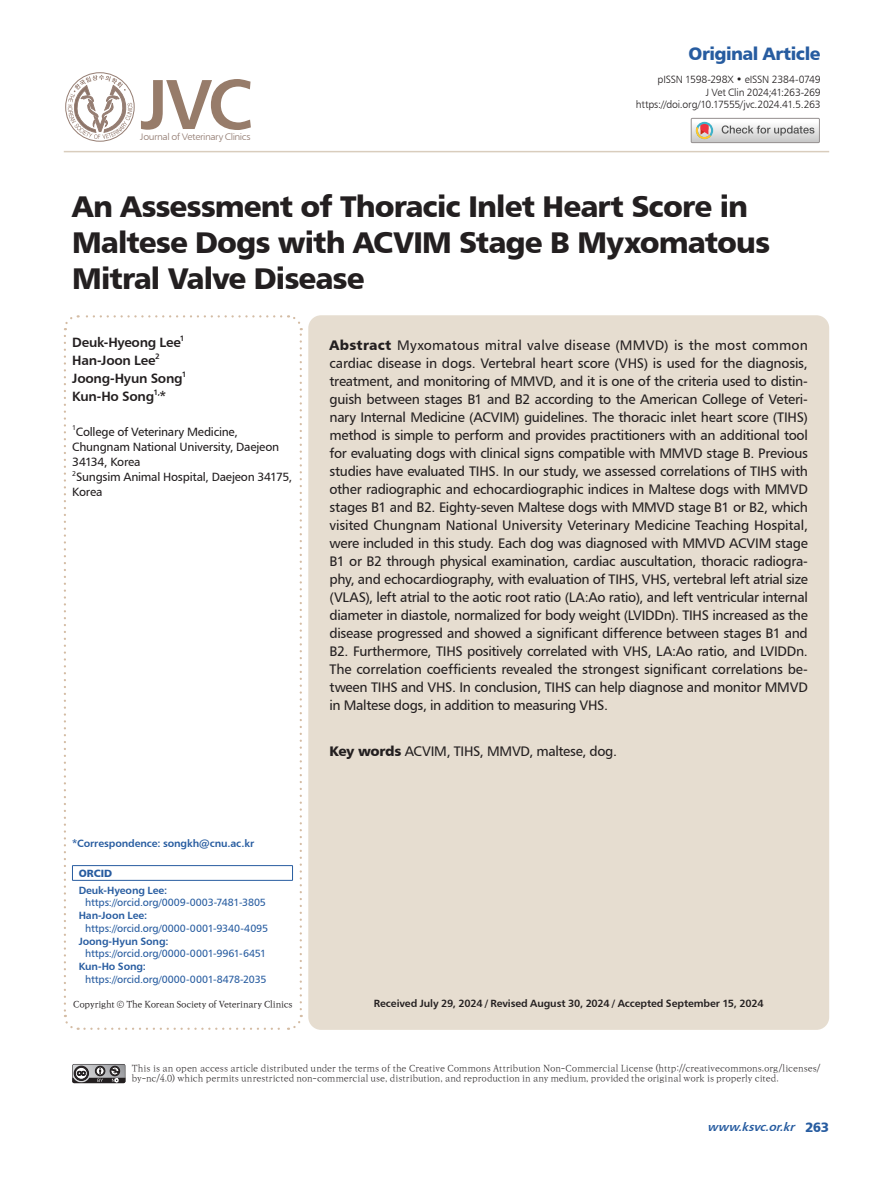
<style>
.page{position:relative;width:893px;height:1191px;background:#fff}
.page>*{position:absolute;margin:0;border:0;box-sizing:border-box;transform-origin:0 0}
.t1{font:70.5px "Humanist 777 BT Bold B";color:#977c6a}
.t2{font:30px/36px "Humanist 777 BT Black B";letter-spacing:-.03em;color:#231f20}
.t3{font:18px "Humanist 777 BT Black B";letter-spacing:-.03em;color:#275ca0}
.t4{font:13.8px/18px "Humanist 777 BT Roman B";letter-spacing:-.025em;color:#231f20;text-align:justify}
.t5{font:13.5px "Humanist 777 BT Bold B";letter-spacing:-.02em;color:#231f20}
.t6{font:12px/15px "Humanist 777 BT Roman B";letter-spacing:-.02em;color:#231f20}
.t7{font:italic 12px "Humanist 777 BT Bold B";color:#275ca0}
.t8{font:10.5px "Humanist 777 BT Roman B";letter-spacing:-.01em;color:#275ca0}
.t9{font:10.5px/12.6px "Humanist 777 BT Light B";letter-spacing:-.02em;color:#231f20;text-align:right}
.t10{font:10.5px/17.1px "Humanist 777 BT Bold B";letter-spacing:-.01em;color:#275ca0}
.t11{font:10.5px "Humanist 777 BT Bold B";letter-spacing:-.01em;color:#231f20}
.t12{font:9.45px "Humanist 777 BT Light B";letter-spacing:-.045em;color:#917a70;scale:1.11 1}
.t13{font:9px/10.8px "Ko Pub World Batang PL";letter-spacing:.005em;color:#231f20}
.t14{font:9px "Ko Pub World Batang PM";letter-spacing:-.02em;color:#231f20}
.t15{font:7.8px "Humanist 777 BT Bold B";color:#231f20}
.t16{font:7.05px "Humanist 777 BT Roman B";color:#231f20}
.s1{font-family:"Humanist 777 BT Black B"}
.s2{font-family:"Humanist 777 BT Black B";font-style:normal;font-size:13.5px}
</style>
<div class="page">
<hr style="left:64px;top:151px;width:765px;height:1px;background:#d9cdbd">
<svg style="left:72px;top:1064px;width:53px;height:19px"></svg>
<div style="left:65px;top:72px;width:69px;height:69px;border:1px solid #957d72;border-radius:50%"></div>
<svg style="left:68px;top:75px;width:64px;height:64px"></svg>
<div style="left:308px;top:315px;width:521px;height:714px;background:#e6ddd0;border-radius:13px"></div>
<svg style="left:63px;top:315px;width:240px;height:715px"></svg>
<hr style="left:72px;top:880px;width:221px;height:1px;background:#275ca0">
<svg style="left:691px;top:118px;width:128px;height:25px"></svg>
<h1 class="t1" style="left:140px;top:60px;width:114px">JVC</h1>
<p class="t12" style="left:140px;top:131px;width:101px">Journal of Veterinary Clinics</p>
<p class="t3" style="left:689px;top:42px;width:134px">Original Article</p>
<p class="t9" style="left:636px;top:73px;width:186px">pISSN 1598-298X • eISSN 2384-0749<br>J Vet Clin 2024;41:263-269 https://doi.org/10.17555/jvc.2024.41.5.263</p>
<p class="t2" style="left:72px;top:187px;width:699px">An Assessment of Thoracic Inlet Heart Score in<br>Maltese Dogs with ACVIM Stage B Myxomatous<br>Mitral Valve Disease</p>
<p class="t5" style="left:72px;top:334px;width:110px">Deuk-Hyeong Lee</p>
<p class="t15" style="left:180px;top:333px;width:6px">1</p>
<p class="t5" style="left:72px;top:352px;width:85px">Han-Joon Lee</p>
<p class="t15" style="left:155px;top:351px;width:6px">2</p>
<p class="t5" style="left:72px;top:370px;width:112px">Joong-Hyun Song</p>
<p class="t15" style="left:182px;top:369px;width:6px">1</p>
<p class="t5" style="left:72px;top:388px;width:96px">Kun-Ho Song *</p>
<p class="t15" style="left:153px;top:387px;width:8px">1,</p>
<p class="t16" style="left:72px;top:423px;width:6px">1</p>
<p class="t6" style="left:72px;top:424px;width:209px">College of Veterinary Medicine,<br>Chungnam National University, Daejeon<br>34134, Korea</p>
<p class="t16" style="left:72px;top:468px;width:6px">2</p>
<p class="t6" style="left:72px;top:469px;width:222px;text-indent:4px">Sungsim Animal Hospital, Daejeon 34175,<br>Korea</p>
<p class="t10" style="left:72px;top:834px;width:183px">*Correspondence: songkh@cnu.ac.kr</p>
<p class="t10" style="left:79px;top:864px;width:90px"><span class="s1">ORCID<br></span>Deuk-Hyeong Lee:</p>
<p class="t8" style="left:85px;top:896px;width:182px">https://orcid.org/0009-0003-7481-3805</p>
<p class="t10" style="left:79px;top:906px;width:70px">Han-Joon Lee:</p>
<p class="t8" style="left:85px;top:921px;width:185px">https://orcid.org/0000-0001-9340-4095</p>
<p class="t10" style="left:79px;top:932px;width:91px">Joong-Hyun Song:</p>
<p class="t8" style="left:85px;top:947px;width:183px">https://orcid.org/0000-0001-9961-6451</p>
<p class="t10" style="left:79px;top:957px;width:69px">Kun-Ho Song:</p>
<p class="t8" style="left:85px;top:972px;width:183px">https://orcid.org/0000-0001-8478-2035</p>
<p class="t14" style="left:73px;top:997px;width:221px">Copyright © The Korean Society of Veterinary Clinics</p>
<p class="t4" style="left:330px;top:336px;width:480px"><span class="s1">Abstract</span> Myxomatous mitral valve disease (MMVD) is the most common cardiac disease in dogs. Vertebral heart score (VHS) is used for the diagnosis, treatment, and monitoring of MMVD, and it is one of the criteria used to distin&shy;guish between stages B1 and B2 according to the American College of Veteri&shy;nary Internal Medicine (ACVIM) guidelines. The thoracic inlet heart score (TIHS) method is simple to perform and provides practitioners with an additional tool for evaluating dogs with clinical signs compatible with MMVD stage B. Previous studies have evaluated TIHS. In our study, we assessed correlations of TIHS with other radiographic and echocardiographic indices in Maltese dogs with MMVD stages B1 and B2. Eighty-seven Maltese dogs with MMVD stage B1 or B2, which visited Chungnam National University Veterinary Medicine Teaching Hospital, were included in this study. Each dog was diagnosed with MMVD ACVIM stage B1 or B2 through physical examination, cardiac auscultation, thoracic radiogra&shy;phy, and echocardiography, with evaluation of TIHS, VHS, vertebral left atrial size (VLAS), left atrial to the aotic root ratio (LA:Ao ratio), and left ventricular internal diameter in diastole, normalized for body weight (LVIDDn). TIHS increased as the disease progressed and showed a significant difference between stages B1 and B2. Furthermore, TIHS positively correlated with VHS, LA:Ao ratio, and LVIDDn.<br>The correlation coefficients revealed the strongest significant correlations be&shy;tween TIHS and VHS. In conclusion, TIHS can help diagnose and monitor MMVD in Maltese dogs, in addition to measuring VHS.</p>
<p class="t4" style="left:330px;top:741px;width:289px"><span class="s1">Key words</span> ACVIM, TIHS, MMVD, maltese, dog.</p>
<p class="t11" style="left:374px;top:996px;width:391px">Received July 29, 2024 / Revised August 30, 2024 / Accepted September 15, 2024</p>
<p class="t13" style="left:132px;top:1062px;width:690px">This is an open access article distributed under the terms of the Creative Commons Attribution Non-Commercial License (http://creativecommons.org/licenses/ by-nc/4.0) which permits unrestricted non-commercial use, distribution, and reproduction in any medium, provided the original work is properly cited.</p>
<p class="t7" style="left:707px;top:1119px;width:123px">www.ksvc.or.kr <span class="s2">2 6 3</span></p>
</div>
